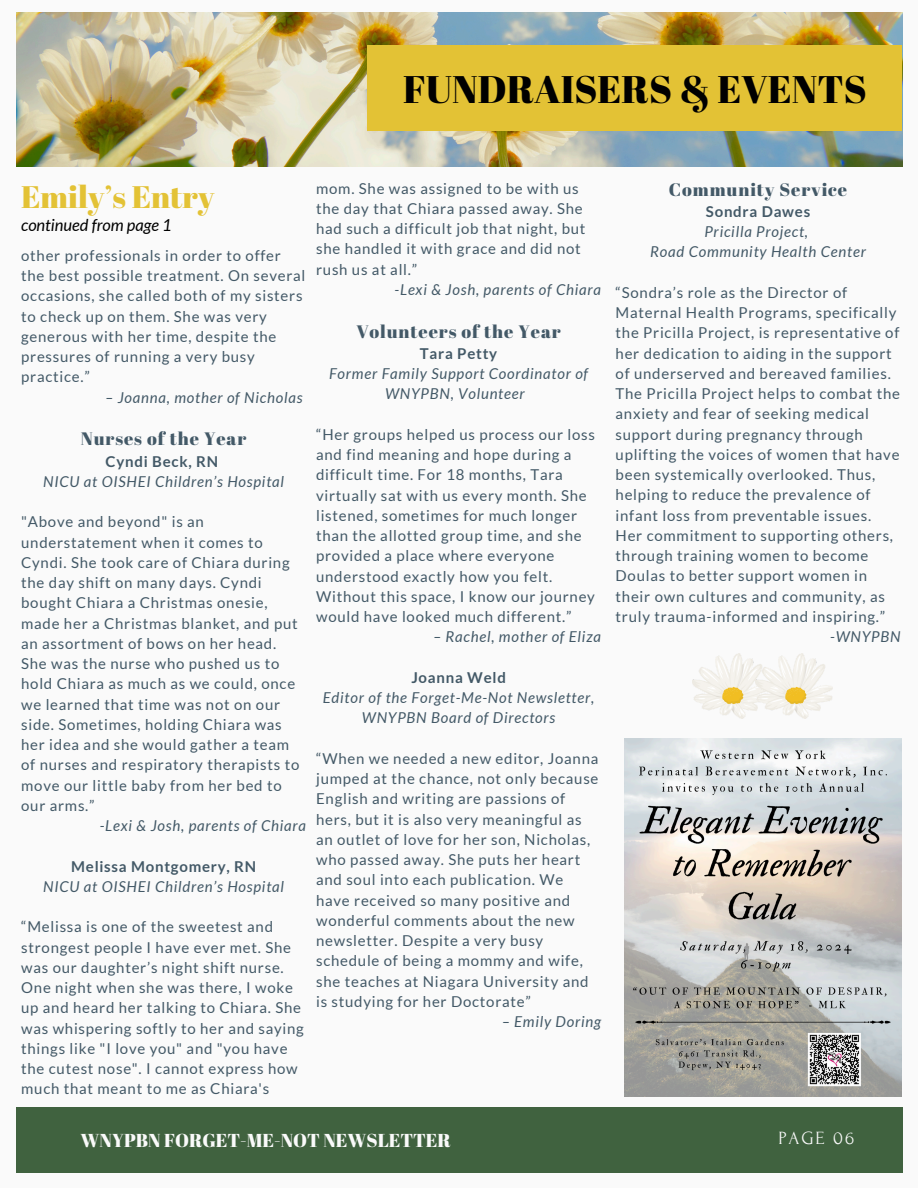
<style>
.page{position:relative;width:918px;height:1188px;background:#fafafa}
.page>*{position:absolute;margin:0;border:0;box-sizing:border-box;transform-origin:0 0}
.t1{font:38.4px "Abril Fatface";color:#000}
.t2{font:31.2px "Abril Fatface";color:#e3c235}
.t3{font:18.75px "Abril Fatface";color:#fafafa}
.t4{font:18.6px "Forum";letter-spacing:.1em;color:#fafafa}
.t5{font:18px "Abril Fatface";letter-spacing:.05em;color:#435967}
.t6{font:italic 16.5px "Lato";color:#000}
.t7{font:15px/20.2px "Lato";letter-spacing:.05em;color:#435967}
.t8{font:italic 15px/20.2px "Lato";letter-spacing:.05em;color:#435967;text-align:center}
.t9{font:700 15px "Lato";letter-spacing:.05em;color:#435967}
</style>
<div class="page">
<img style="left:16px;top:12px;width:887px;height:154px">
<div style="left:16px;top:1107px;width:887px;height:66px;background:#40623f"></div>
<div style="left:367px;top:46px;width:534px;height:85px;background:#e3c235"></div>
<img style="left:625px;top:739px;width:276px;height:357px">
<img style="left:693px;top:654px;width:63px;height:65px">
<img style="left:756px;top:654px;width:76px;height:65px">
<p class="t1" style="left:403px;top:63px;width:465px">FUNDRAISERS &amp; EVENTS</p>
<p class="t2" style="left:21px;top:175px;width:195px">Emily’s Entry</p>
<p class="t6" style="left:21px;top:215px;width:152px">continued from page 1</p>
<p class="t7" style="left:21px;top:245px;width:286px">other professionals in order to offer the best possible treatment. On several occasions, she called both of my sisters to check up on them. She was very generous with her time, despite the pressures of running a very busy practice.”</p>
<p class="t8" style="left:106px;top:387px;width:198px">– Joanna, mother of Nicholas</p>
<p class="t5" style="left:81px;top:426px;width:167px">Nurses of the Year</p>
<p class="t9" style="left:106px;top:452px;width:114px">Cyndi Beck, RN</p>
<p class="t8" style="left:43px;top:471px;width:242px">NICU at OISHEI Children’s Hospital</p>
<p class="t7" style="left:21px;top:512px;width:280px">"Above and beyond" is an understatement when it comes to<br>Cyndi. She took care of Chiara during the day shift on many days. Cyndi bought Chiara a Christmas onesie, made her a Christmas blanket, and put an assortment of bows on her head.<br>She was the nurse who pushed us to hold Chiara as much as we could, once we learned that time was not on our side. Sometimes, holding Chiara was her idea and she would gather a team of nurses and respiratory therapists to move our little baby from her bed to our arms.”</p>
<p class="t8" style="left:100px;top:815px;width:208px">-Lexi &amp; Josh, parents of Chiara</p>
<p class="t9" style="left:71px;top:857px;width:186px">Melissa Montgomery, RN</p>
<p class="t8" style="left:43px;top:876px;width:242px">NICU at OISHEI Children’s Hospital</p>
<p class="t7" style="left:21px;top:917px;width:284px">“Melissa is one of the sweetest and strongest people I have ever met. She was our daughter’s night shift nurse.<br>One night when she was there, I woke up and heard her talking to Chiara. She was whispering softly to her and saying things like "I love you" and "you have the cutest nose". I cannot express how much that meant to me as Chiara's</p>
<p class="t7" style="left:316px;top:178px;width:271px">mom. She was assigned to be with us the day that Chiara passed away. She had such a difficult job that night, but she handled it with grace and did not rush us at all.”</p>
<p class="t8" style="left:395px;top:279px;width:208px">-Lexi &amp; Josh, parents of Chiara</p>
<p class="t5" style="left:356px;top:319px;width:206px">Volunteers of the Year</p>
<p class="t9" style="left:420px;top:344px;width:79px">Tara Petty</p>
<p class="t8" style="left:329px;top:363px;width:261px">Former Family Support Coordinator of<br>WNYPBN, Volunteer</p>
<p class="t7" style="left:316px;top:424px;width:280px">“Her groups helped us process our loss and find meaning and hope during a difficult time. For 18 months, Tara virtually sat with us every month. She listened, sometimes for much longer than the allotted group time, and she provided a place where everyone understood exactly how you felt.<br>Without this space, I know our journey would have looked much different.”</p>
<p class="t8" style="left:433px;top:627px;width:169px">– Rachel, mother of Eliza</p>
<p class="t9" style="left:411px;top:668px;width:96px">Joanna Weld</p>
<p class="t8" style="left:323px;top:687px;width:273px">Editor of the Forget-Me-Not Newsletter,<br>WNYPBN Board of Directors</p>
<p class="t7" style="left:316px;top:748px;width:284px">“When we needed a new editor, Joanna jumped at the chance, not only because English and writing are passions of hers, but it is also very meaningful as an outlet of love for her son, Nicholas, who passed away. She puts her heart and soul into each publication. We have received so many positive and wonderful comments about the new newsletter. Despite a very busy schedule of being a mommy and wife, she teaches at Niagara University and is studying for her Doctorate”</p>
<p class="t8" style="left:502px;top:1011px;width:101px">– Emily Doring</p>
<p class="t5" style="left:669px;top:177px;width:180px">Community Service</p>
<p class="t9" style="left:706px;top:202px;width:106px">Sondra Dawes</p>
<p class="t8" style="left:704px;top:221px;width:105px">Pricilla Project,</p>
<p class="t8" style="left:650px;top:242px;width:217px">Road Community Health Center</p>
<p class="t7" style="left:616px;top:282px;width:286px">“Sondra’s role as the Director of Maternal Health Programs, specifically the Pricilla Project, is representative of her dedication to aiding in the support of underserved and bereaved families.<br>The Pricilla Project helps to combat the anxiety and fear of seeking medical support during pregnancy through uplifting the voices of women that have been systemically overlooked. Thus, helping to reduce the prevalence of infant loss from preventable issues.<br>Her commitment to supporting others, through training women to become Doulas to better support women in their own cultures and community, as truly trauma-informed and inspiring.”</p>
<p class="t8" style="left:830px;top:626px;width:72px">-WNYPBN</p>
<p class="t3" style="left:81px;top:1127px;width:372px">WNYPBN FORGET-ME-NOT NEWSLETTER</p>
<p class="t4" style="left:778px;top:1128px;width:77px">PAGE 06</p>
</div>
